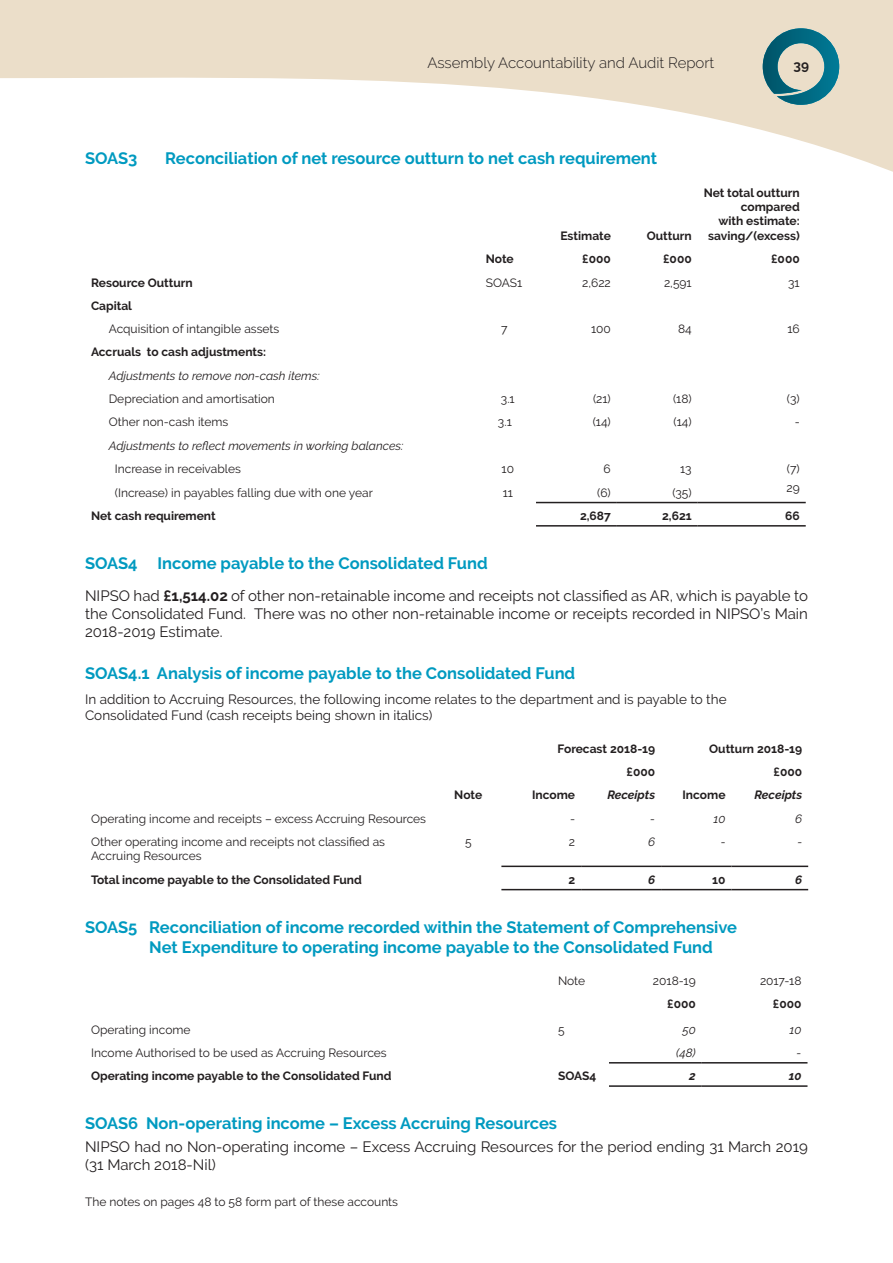
<style>
.page{position:relative;width:893px;height:1263px;background:#fff}
.page>*{position:absolute;margin:0;border:0;box-sizing:border-box;transform-origin:0 0}
.t1{font:700 16.5px/19.8px "Raleway";color:#009ac0}
.t2{font:15px/18px "Raleway";color:#231f20;text-align:justify}
.t3{font:300 15px "Raleway";color:#231f20}
.t4{font:13.5px/16.2px "Raleway";color:#231f20}
.t5{font:700 13.5px "Raleway";color:#231f20}
.t6{font:12px/23.4px "Raleway";color:#231f20}
.t7{font:700 12px/23.4px "Raleway";color:#231f20;text-align:right}
.t8{font:italic 12px "Raleway";color:#231f20}
.t9{font:italic 700 12px "Raleway";color:#231f20}
.s1{font-weight:700}
</style>
<div class="page">
<svg style="left:0;top:0;width:893px;height:172px;fill:#ebdec9"></svg>
<hr style="left:536px;top:502px;width:81px;height:1px;background:#231f20">
<hr style="left:617px;top:502px;width:81px;height:1px;background:#231f20">
<hr style="left:698px;top:502px;width:108px;height:1px;background:#231f20">
<hr style="left:536px;top:525px;width:81px;height:2px;background:#231f20">
<hr style="left:617px;top:525px;width:81px;height:2px;background:#231f20">
<hr style="left:698px;top:525px;width:108px;height:2px;background:#231f20">
<hr style="left:501px;top:865px;width:80px;height:2px;background:#231f20">
<hr style="left:581px;top:865px;width:80px;height:2px;background:#231f20">
<hr style="left:661px;top:865px;width:70px;height:2px;background:#231f20">
<hr style="left:731px;top:865px;width:77px;height:2px;background:#231f20">
<hr style="left:501px;top:889px;width:80px;height:1px;background:#231f20">
<hr style="left:581px;top:889px;width:80px;height:1px;background:#231f20">
<hr style="left:661px;top:889px;width:70px;height:1px;background:#231f20">
<hr style="left:731px;top:889px;width:77px;height:1px;background:#231f20">
<hr style="left:609px;top:1062px;width:93px;height:1px;background:#231f20">
<hr style="left:702px;top:1062px;width:105px;height:1px;background:#231f20">
<hr style="left:609px;top:1085px;width:93px;height:2px;background:#231f20">
<hr style="left:702px;top:1085px;width:105px;height:2px;background:#231f20">
<img style="left:763px;top:28px;width:76px;height:77px">
<p class="t3" style="left:427px;top:54px;width:289px">Assembly Accountability and Audit Report</p>
<p class="t5" style="left:793px;top:58px;width:17px">39</p>
<h1 class="t1" style="left:85px;top:149px;width:54px">SOAS3</h1>
<h1 class="t1" style="left:165px;top:149px;width:493px">Reconciliation of net resource outturn to net cash requirement</h1>
<p class="t7" style="left:486px;top:247px;width:29px">Note</p>
<p class="t7" style="left:560px;top:224px;width:52px">Estimate £000</p>
<p class="t7" style="left:647px;top:224px;width:47px">Outturn £000</p>
<p class="t7" style="left:704px;top:185px;width:97px;line-height:14.4px">Net total outturn compared<br>with estimate: saving/(excess)</p>
<p class="t7" style="left:771px;top:247px;width:30px">£000</p>
<p class="t7" style="left:91px;top:271px;width:103px">Resource Outturn</p>
<p class="t6" style="left:486px;top:271px;width:38px">SOAS1</p>
<p class="t6" style="left:582px;top:271px;width:30px">2,622</p>
<p class="t6" style="left:664px;top:271px;width:29px">2,591</p>
<p class="t6" style="left:788px;top:271px;width:13px">31</p>
<p class="t7" style="left:91px;top:294px;width:43px">Capital</p>
<p class="t6" style="left:109px;top:317px;width:172px">Acquisition of intangible assets</p>
<p class="t6" style="left:501px;top:317px;width:8px">7</p>
<p class="t6" style="left:591px;top:317px;width:21px">100</p>
<p class="t6" style="left:678px;top:317px;width:15px">84</p>
<p class="t6" style="left:787px;top:317px;width:14px">16</p>
<p class="t7" style="left:91px;top:340px;width:177px">Accruals to cash adjustments:</p>
<p class="t8" style="left:109px;top:368px;width:212px">Adjustments to remove non-cash items:</p>
<p class="t6" style="left:109px;top:387px;width:168px">Depreciation and amortisation</p>
<p class="t6" style="left:501px;top:387px;width:15px">3.1</p>
<p class="t6" style="left:593px;top:387px;width:19px">(21)</p>
<p class="t6" style="left:673px;top:387px;width:20px">(18)</p>
<p class="t6" style="left:787px;top:387px;width:14px">(3)</p>
<p class="t6" style="left:109px;top:410px;width:121px">Other non-cash items</p>
<p class="t8" style="left:109px;top:438px;width:296px">Adjustments to reflect movements in working balances:</p>
<p class="t6" style="left:115px;top:457px;width:260px">Increase in receivables<br>(Increase) in payables falling due with one year</p>
<p class="t6" style="left:593px;top:410px;width:20px">(14)</p>
<p class="t6" style="left:597px;top:457px;width:15px;text-align:center">6 (6)</p>
<p class="t6" style="left:674px;top:410px;width:20px">(14)</p>
<p class="t6" style="left:672px;top:457px;width:21px;text-align:right">13 (35)</p>
<p class="t6" style="left:498px;top:410px;width:15px">3.1</p>
<p class="t6" style="left:502px;top:457px;width:14px">10<br>11</p>
<p class="t6" style="left:795px;top:410px;width:7px">-</p>
<p class="t6" style="left:786px;top:459px;width:15px;line-height:18.9px">(7)<br>29</p>
<p class="t7" style="left:91px;top:504px;width:126px">Net cash requirement</p>
<p class="t7" style="left:580px;top:504px;width:32px">2,687</p>
<p class="t7" style="left:662px;top:504px;width:31px">2,621</p>
<p class="t7" style="left:785px;top:504px;width:16px">66</p>
<h1 class="t1" style="left:85px;top:553px;width:404px">SOAS4 Income payable to the Consolidated Fund</h1>
<p class="t2" style="left:85px;top:586px;width:724px">NIPSO had <span class="s1">£1,514.02</span> of other non-retainable income and receipts not classified as AR, which is payable to the Consolidated Fund. There was no other non-retainable income or receipts recorded in NIPSO’s Main 2018-2019 Estimate.</p>
<h1 class="t1" style="left:85px;top:663px;width:492px">SOAS4.1 Analysis of income payable to the Consolidated Fund</h1>
<p class="t4" style="left:85px;top:691px;width:643px">In addition to Accruing Resources, the following income relates to the department and is payable to the<br>Consolidated Fund (cash receipts being shown in italics)</p>
<p class="t7" style="left:558px;top:737px;width:99px">Forecast 2018-19 £000</p>
<p class="t7" style="left:709px;top:737px;width:94px">Outturn 2018-19 £000</p>
<p class="t7" style="left:454px;top:783px;width:29px">Note</p>
<p class="t7" style="left:532px;top:783px;width:45px">Income</p>
<p class="t9" style="left:607px;top:788px;width:49px">Receipts</p>
<p class="t7" style="left:682px;top:783px;width:45px">Income</p>
<p class="t9" style="left:754px;top:788px;width:49px">Receipts</p>
<p class="t6" style="left:91px;top:807px;width:337px">Operating income and receipts – excess Accruing Resources</p>
<p class="t6" style="left:570px;top:807px;width:7px">-</p>
<p class="t8" style="left:650px;top:811px;width:6px">-</p>
<p class="t8" style="left:713px;top:811px;width:14px">10</p>
<p class="t8" style="left:795px;top:811px;width:9px">6</p>
<p class="t6" style="left:91px;top:834px;width:296px;line-height:14.4px">Other operating income and receipts not classified as<br>Accruing Resources</p>
<p class="t6" style="left:465px;top:830px;width:8px">5</p>
<p class="t6" style="left:569px;top:830px;width:8px">2</p>
<p class="t8" style="left:648px;top:835px;width:9px">6</p>
<p class="t8" style="left:721px;top:835px;width:6px">-</p>
<p class="t8" style="left:797px;top:835px;width:6px">-</p>
<p class="t7" style="left:91px;top:868px;width:272px">Total income payable to the Consolidated Fund</p>
<p class="t7" style="left:568px;top:868px;width:8px">2</p>
<p class="t9" style="left:648px;top:872px;width:9px">6</p>
<p class="t7" style="left:712px;top:868px;width:15px">10</p>
<p class="t9" style="left:795px;top:872px;width:9px">6</p>
<h1 class="t1" style="left:149px;top:917px;width:589px;text-indent:-64px">SOAS5 Reconciliation of income recorded within the Statement of Comprehensive<br>Net Expenditure to operating income payable to the Consolidated Fund</h1>
<p class="t6" style="left:558px;top:969px;width:29px">Note</p>
<p class="t6" style="left:653px;top:969px;width:44px">2018-19</p>
<p class="t7" style="left:667px;top:992px;width:30px">£000</p>
<p class="t6" style="left:760px;top:969px;width:43px">2017-18</p>
<p class="t7" style="left:773px;top:992px;width:30px">£000</p>
<p class="t6" style="left:91px;top:1017px;width:101px">Operating income</p>
<p class="t6" style="left:558px;top:1017px;width:8px">5</p>
<p class="t8" style="left:682px;top:1022px;width:15px">50</p>
<p class="t8" style="left:789px;top:1022px;width:14px">10</p>
<p class="t6" style="left:91px;top:1041px;width:297px">Income Authorised to be used as Accruing Resources</p>
<p class="t8" style="left:676px;top:1045px;width:21px">(48)</p>
<p class="t8" style="left:797px;top:1045px;width:6px">-</p>
<p class="t7" style="left:91px;top:1064px;width:302px">Operating income payable to the Consolidated Fund</p>
<p class="t7" style="left:558px;top:1064px;width:40px">SOAS4</p>
<p class="t9" style="left:689px;top:1069px;width:8px">2</p>
<p class="t9" style="left:789px;top:1069px;width:14px">10</p>
<h1 class="t1" style="left:85px;top:1114px;width:474px">SOAS6 Non-operating income – Excess Accruing Resources</h1>
<p class="t2" style="left:85px;top:1137px;width:724px">NIPSO had no Non-operating income – Excess Accruing Resources for the period ending 31 March 2019 (31 March 2018-Nil)</p>
<p class="t6" style="left:85px;top:1190px;width:315px">The notes on pages 48 to 58 form part of these accounts</p>
</div>
